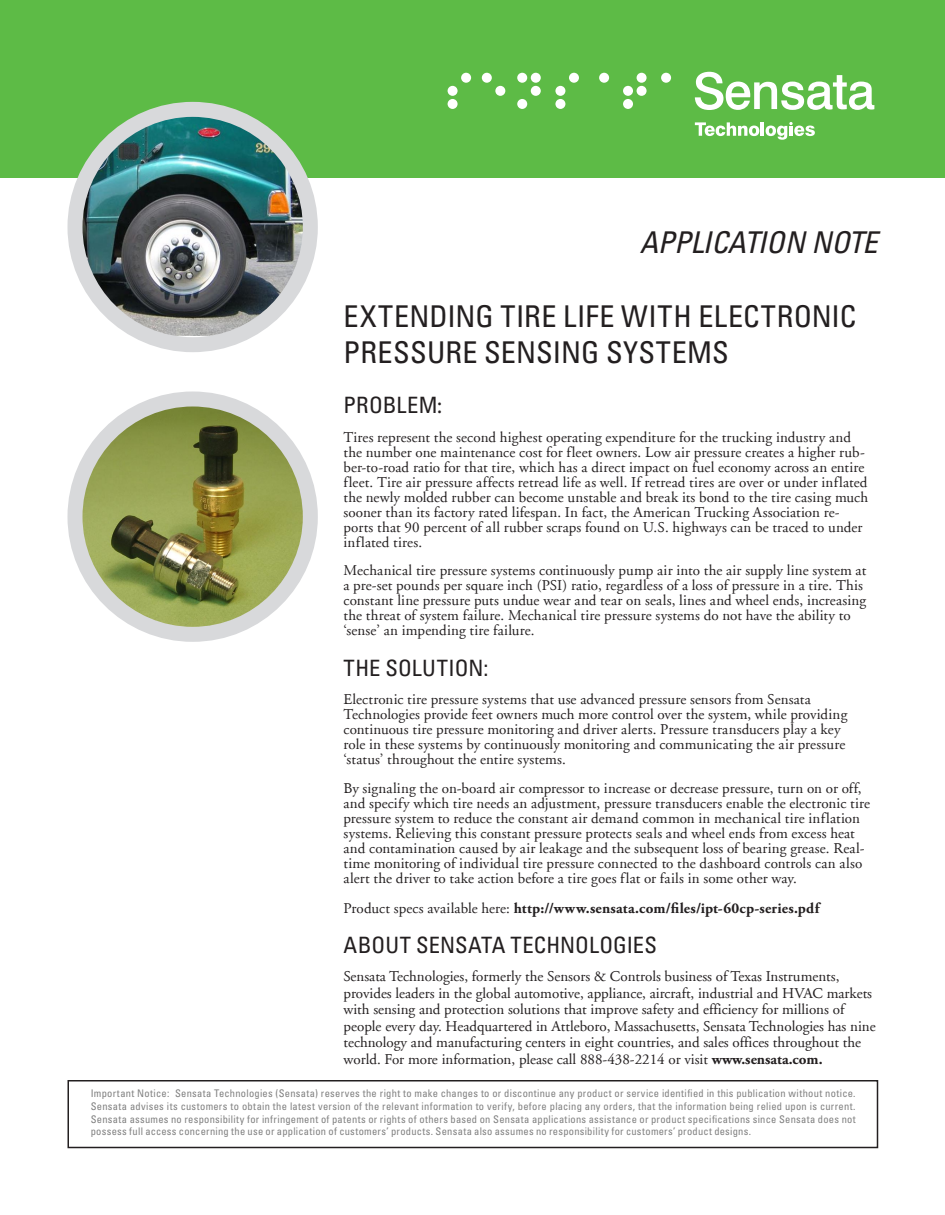
<style>
.page{position:relative;width:945px;height:1215px;background:#fff}
.page>*{position:absolute;margin:0;border:0;box-sizing:border-box;transform-origin:0 0}
.t1{font:condensed 30px/36px "Univers LT";letter-spacing:.01em;color:#231f20}
.Subtitle{font:italic condensed 30px "Univers LT";letter-spacing:-.01em;color:#231f20}
.subheads{font:condensed 22.5px "Univers LT";color:#231f20}
.Paragraph_Style_1{font:condensed 22.5px "Univers LT";color:#231f20}
.Paragraph_Style_1-2{font:15px/15px "Adobe Garamond";color:#231f20}
.t2{font:700 15px "Adobe Garamond Pro";letter-spacing:.015em;color:#231f20}
.Legal_Copy{font:condensed 10.5px/12.6px "Univers LT";letter-spacing:.02em;color:#808080;text-align:justify}
.s1{font-family:"Myriad Pro";font-stretch:normal}
.s2{font-family:"Adobe Garamond";font-weight:400}
.s3{font-family:"Adobe Garamond Pro";font-weight:700}
</style>
<div class="page">
<div style="left:68px;top:1080px;width:810px;height:68px;border:2px solid #231f20"></div>
<div style="left:0;top:0;width:945px;height:178px;background:#5dbb46"></div>
<img style="left:75px;top:399px;width:235px;height:235px;border-radius:50%">
<div style="left:68px;top:392px;width:250px;height:250px;border:15px solid #d8d9db;border-radius:50%"></div>
<svg style="left:695px;top:72px;width:179px;height:38px"></svg>
<svg style="left:695px;top:122px;width:64px;height:14px"></svg>
<hr style="left:761px;top:122px;width:3px;height:14px;background:#fff">
<svg style="left:766px;top:122px;width:49px;height:18px"></svg>
<div style="left:448px;top:99px;width:10px;height:10px;background:#fff;border-radius:50%"></div>
<div style="left:482px;top:73px;width:10px;height:10px;background:#fff;border-radius:50%"></div>
<div style="left:495px;top:86px;width:10px;height:10px;background:#fff;border-radius:50%"></div>
<div style="left:517px;top:73px;width:10px;height:10px;background:#fff;border-radius:50%"></div>
<div style="left:531px;top:73px;width:10px;height:10px;background:#fff;border-radius:50%"></div>
<div style="left:531px;top:86px;width:10px;height:10px;background:#fff;border-radius:50%"></div>
<div style="left:517px;top:99px;width:10px;height:10px;background:#fff;border-radius:50%"></div>
<div style="left:569px;top:73px;width:10px;height:10px;background:#fff;border-radius:50%"></div>
<div style="left:555px;top:86px;width:10px;height:10px;background:#fff;border-radius:50%"></div>
<div style="left:555px;top:99px;width:10px;height:10px;background:#fff;border-radius:50%"></div>
<div style="left:637px;top:73px;width:10px;height:10px;background:#fff;border-radius:50%"></div>
<div style="left:623px;top:86px;width:10px;height:10px;background:#fff;border-radius:50%"></div>
<div style="left:637px;top:86px;width:10px;height:10px;background:#fff;border-radius:50%"></div>
<div style="left:623px;top:99px;width:10px;height:10px;background:#fff;border-radius:50%"></div>
<div style="left:661px;top:73px;width:10px;height:10px;background:#fff;border-radius:50%"></div>
<div style="left:461px;top:73px;width:10px;height:10px;background:#fff;border-radius:50%"></div>
<div style="left:448px;top:86px;width:10px;height:10px;background:#fff;border-radius:50%"></div>
<div style="left:599px;top:73px;width:10px;height:10px;background:#fff;border-radius:50%"></div>
<img style="left:75px;top:109px;width:235px;height:226px">
<div style="left:68px;top:102px;width:250px;height:250px;border:15px solid #d8d9db;border-radius:50%"></div>
<p class="Subtitle" style="left:640px;top:224px;width:239px">APPLICATION NOTE</p>
<p class="t1" style="left:344px;top:298px;width:515px">Extending tire life with electronic pressure sensing systems</p>
<p class="subheads" style="left:344px;top:391px;width:100px">problem<span class="s1">:</span></p>
<p class="Paragraph_Style_1-2" style="left:344px;top:430px;width:526px">Tires represent the second highest operating expenditure for the trucking industry and the number one maintenance cost for fleet owners. Low air pressure creates a higher rub&shy;ber-to-road ratio for that tire, which has a direct impact on fuel economy across an entire fleet. Tire air pressure affects retread life as well. If retread tires are over or under inflated the newly molded rubber can become unstable and break its bond to the tire casing much sooner than its factory rated lifespan. In fact, the American Trucking Association re&shy;ports that 90 percent of all rubber scraps found on U.S. highways can be traced to under inflated tires.</p>
<p class="Paragraph_Style_1-2" style="left:344px;top:563px;width:524px">Mechanical tire pressure systems continuously pump air into the air supply line system at a pre-set pounds per square inch (PSI) ratio, regardless of a loss of pressure in a tire. This constant line pressure puts undue wear and tear on seals, lines and wheel ends, increasing the threat of system failure. Mechanical tire pressure systems do not have the ability to ‘sense’ an impending tire failure.</p>
<p class="Paragraph_Style_1" style="left:344px;top:653px;width:55px">TH E SOLUTION</p>
<p class="Paragraph_Style_1" style="left:483px;top:653px;width:6px">:</p>
<p class="Paragraph_Style_1-2" style="left:344px;top:692px;width:505px">Electronic tire pressure systems that use advanced pressure sensors from Sensata Technologies provide feet owners much more control over the system, while providing continuous tire pressure monitoring and driver alerts. Pressure transducers play a key role in these systems by continuously monitoring and communicating the air pressure ‘status’ throughout the entire systems.</p>
<p class="Paragraph_Style_1-2" style="left:344px;top:781px;width:528px">By signaling the on-board air compressor to increase or decrease pressure, turn on or off, and specify which tire needs an adjustment, pressure transducers enable the electronic tire pressure system to reduce the constant air demand common in mechanical tire inflation systems. Relieving this constant pressure protects seals and wheel ends from excess heat and contamination caused by air leakage and the subsequent loss of bearing grease. Real&shy;time monitoring of individual tire pressure connected to the dashboard controls can also alert the driver to take action before a tire goes flat or fails in some other way.</p>
<p class="t2" style="left:344px;top:899px;width:477px"><span class="s2">Product specs available here:</span> http://www.sensata.com/files/ipt-60cp-series.pdf</p>
<p class="subheads" style="left:344px;top:931px;width:315px">About SensatA Technologies</p>
<p class="Paragraph_Style_1-2" style="left:344px;top:969px;width:534px;line-height:16.5px">Sensata Technologies, formerly the Sensors &amp; Controls business of Texas Instruments, provides leaders in the global automotive, appliance, aircraft, industrial and HVAC markets with sensing and protection solutions that improve safety and efficiency for millions of people every day. Headquartered in Attleboro, Massachusetts, Sensata Technologies has nine technology and manufacturing centers in eight countries, and sales offices throughout the world. For more information, please call 888-438-2214 or visit <span class="s3">www.sensata.com.</span></p>
<p class="Legal_Copy" style="left:91px;top:1087px;width:767px">I mportant Notice: Sensata Technologies (Sensata) reserves the right to make changes to or discontinue any product or service identified in this publication without notice.<br>Sensata advises its customers to obtain the latest version of the relevant information to verify, before placing any orders, that the information being relied upon is current.<br>Sensata assumes no responsibility for infringement of patents or rights of others based on Sensata applications assistance or product specifications since Sensata does not possess full access concerning the use or application of customers’ products. Sensata also assumes no responsibility for customers’ product designs.</p>
</div>
